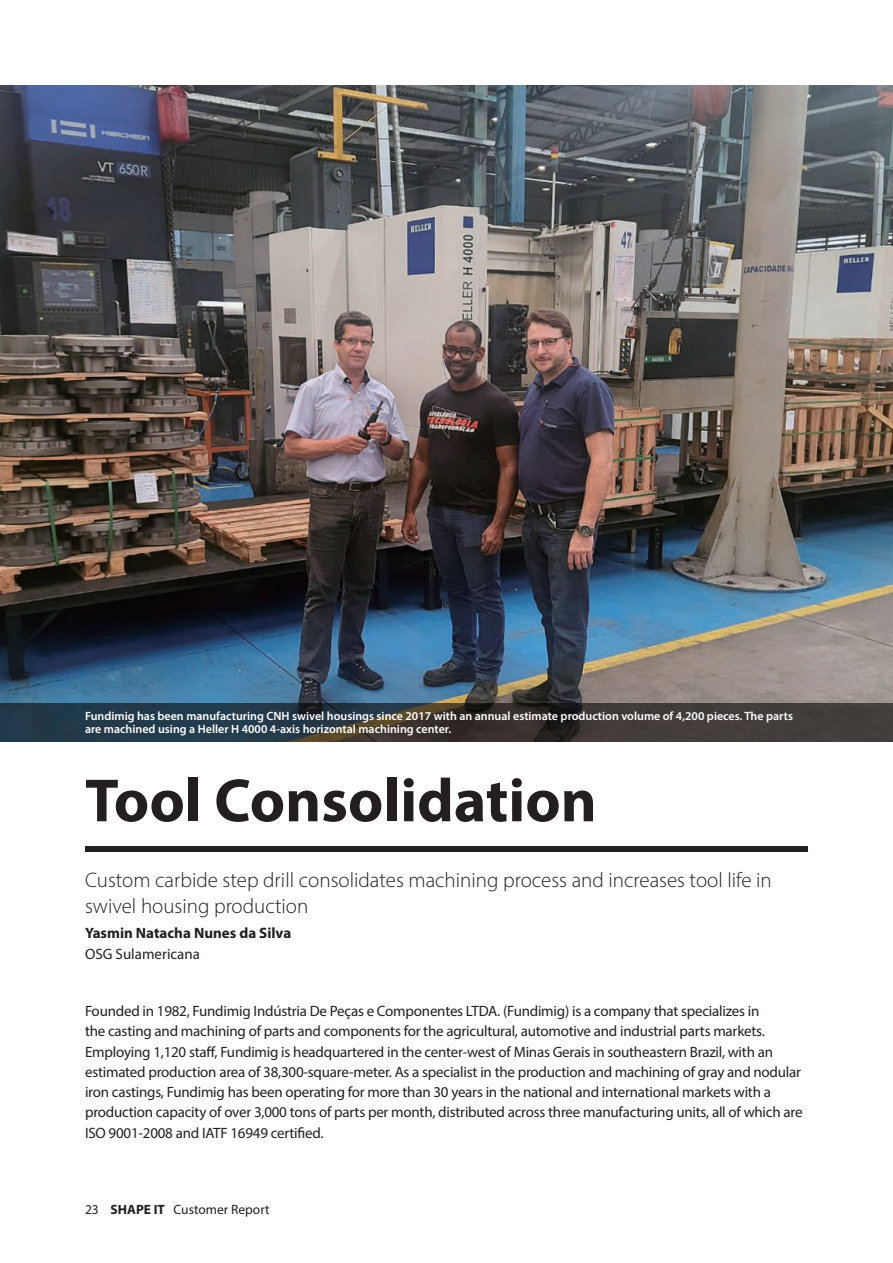
<style>
.page{position:relative;width:893px;height:1263px;background:#fff}
.page>*{position:absolute;margin:0;border:0;box-sizing:border-box;transform-origin:0 0}
.t1{font:700 61.5px "Myriad Pro";color:#231f20}
.t2{font:300 21px/25.5px "Myriad Pro";color:#231f20}
.t3{font:15px/20.2px "Myriad Pro";letter-spacing:-.015em;color:#231f20}
.t4{font:700 15px "Myriad Pro";color:#231f20}
.t5{font:13.5px "Myriad Pro";color:#231f20}
.t6{font:600 12px/12.8px "Myriad Pro";color:#fff}
.s1{font-weight:700}
</style>
<div class="page">
<div style="left:85px;top:845px;width:723px;height:6px;background:#231f20"></div>
<img style="left:0;top:85px;width:893px;height:618px">
<svg style="left:0;top:703px;width:893px;height:38px;background:#32373b"></svg>
<p class="t6" style="left:85px;top:709px;width:709px">Fundimig has been manufacturing CNH swivel housings since 2017 with an annual estimate production volume of 4,200 pieces. The parts are machined using a Heller H 4000 4-axis horizontal machining center.</p>
<h1 class="t1" style="left:85px;top:760px;width:513px">Tool Consolidation</h1>
<h2 class="t2" style="left:85px;top:867px;width:688px">Custom carbide step drill consolidates machining process and increases tool life in swivel housing production</h2>
<p class="t4" style="left:85px;top:923px;width:208px">Yasmin Natacha Nunes da Silva</p>
<p class="t3" style="left:85px;top:943px;width:117px">OSG Sulamericana</p>
<p class="t3" style="left:85px;top:1001px;width:719px">Founded in 1982, Fundimig Indústria De Peças e Componentes LTDA. (Fundimig) is a company that specializes in<br>the casting and machining of parts and components for the agricultural, automotive and industrial parts markets.<br>Employing 1,120 staff, Fundimig is headquartered in the center-west of Minas Gerais in southeastern Brazil, with an estimated production area of 38,300-square-meter. As a specialist in the production and machining of gray and nodular iron castings, Fundimig has been operating for more than 30 years in the national and international markets with a production capacity of over 3,000 tons of parts per month, distributed across three manufacturing units, all of which are ISO 9001-2008 and IATF 16949 certified.</p>
<p class="t5" style="left:85px;top:1201px;width:186px">23 <span class="s1">SHAPE IT</span> Customer Report</p>
</div>
